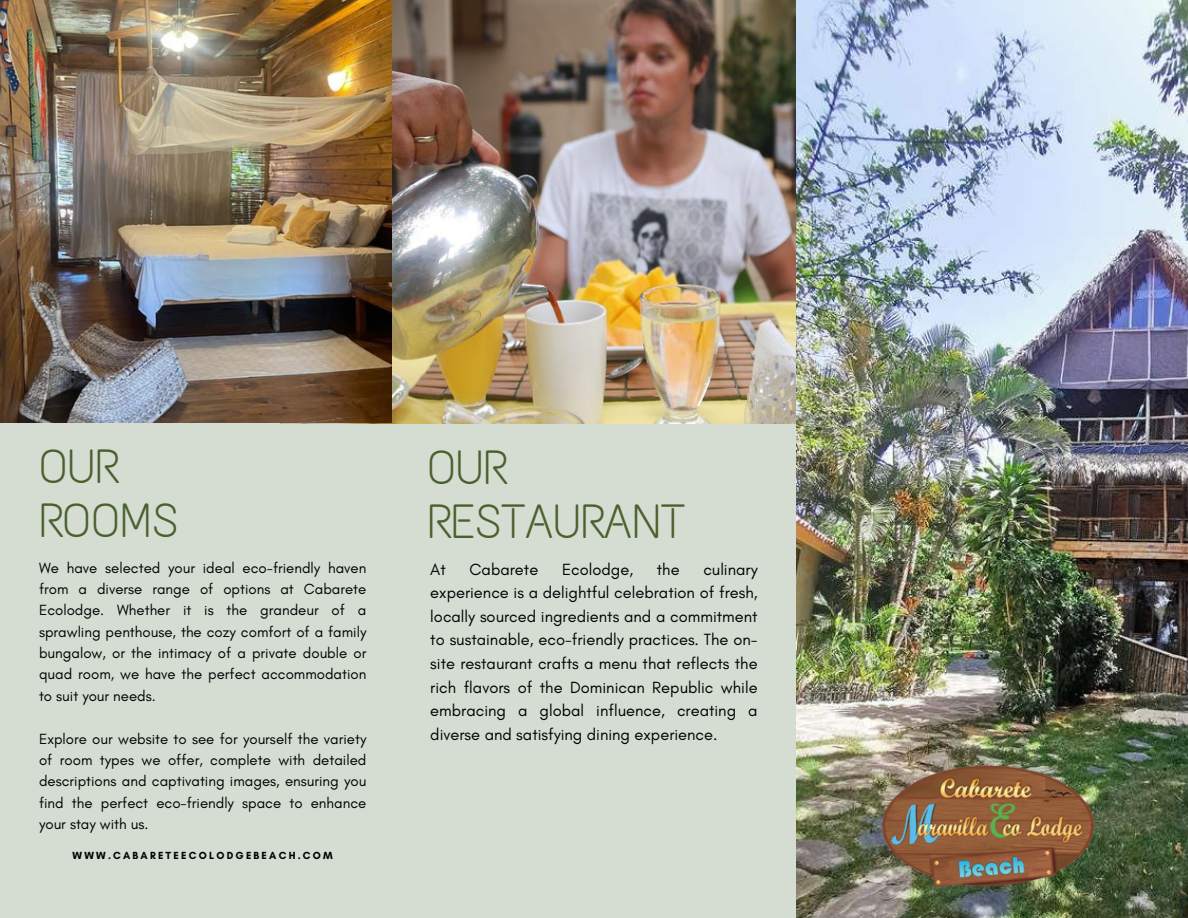
<style>
.page{position:relative;width:1188px;height:918px;background:#d5dcd2}
.page>*{position:absolute;margin:0;border:0;box-sizing:border-box;transform-origin:0 0}
.t1{font:48px/54px "Text Me One";color:#4a612e}
.t2{font:16.5px/23.7px "Glacial Indifference";color:#000001;text-align:justify}
.t3{font:15px/21.3px "Glacial Indifference";color:#000001;text-align:justify}
.t4{font:700 10.5px "Glacial Indifference";letter-spacing:.21em;color:#000}
</style>
<div class="page">
<img style="left:391px;top:0;width:405px;height:423px">
<img style="left:796px;top:0;width:392px;height:918px">
<img style="left:0;top:0;width:391px;height:423px">
<img style="left:879px;top:761px;width:217px;height:130px">
<h1 class="t1" style="left:39px;top:439px;width:141px">OUR<br>ROOMS</h1>
<h1 class="t3" style="left:39px;top:557px;width:329px">We have selected your ideal eco-friendly haven from a diverse range of options at Cabarete Ecolodge. Whether it is the grandeur of a sprawling penthouse, the cozy comfort of a family bungalow, or the intimacy of a private double or quad room, we have the perfect accommodation to suit your needs.</h1>
<h2 class="t3" style="left:39px;top:728px;width:329px">Explore our website to see for yourself the variety of room types we offer, complete with detailed descriptions and captivating images, ensuring you find the perfect eco-friendly space to enhance your stay with us.</h2>
<h2 class="t4" style="left:73px;top:849px;width:262px">WWW.CABARETEECOLODGEBEACH.COM</h2>
<h2 class="t1" style="left:427px;top:441px;width:259px">OUR<br>RESTAURANT</h2>
<p class="t2" style="left:430px;top:557px;width:17px">At</p>
<p class="t2" style="left:470px;top:557px;width:70px">Cabarete</p>
<p class="t2" style="left:562px;top:557px;width:73px">Ecolodge,</p>
<p class="t2" style="left:657px;top:557px;width:24px">the</p>
<p class="t2" style="left:430px;top:557px;width:329px;text-indent:273px">culinary experience is a delightful celebration of fresh, locally sourced ingredients and a commitment to sustainable, eco-friendly practices. The on&shy;site restaurant crafts a menu that reflects the rich flavors of the Dominican Republic while embracing a global influence, creating a diverse and satisfying dining experience.</p>
</div>
